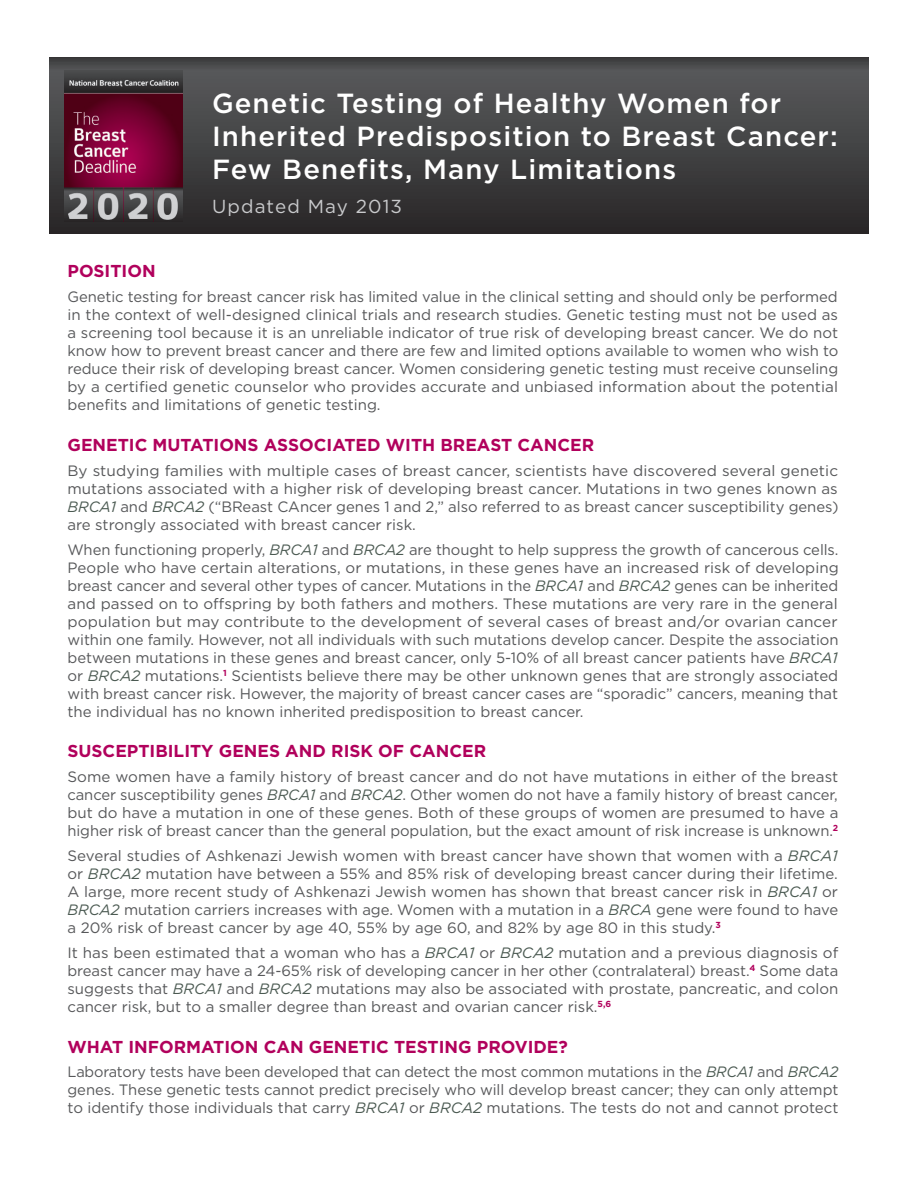
<style>
.page{position:relative;width:918px;height:1188px;background:#fff}
.page>*{position:absolute;margin:0;border:0;box-sizing:border-box;transform-origin:0 0}
.t1{font:500 27.6px/33.2px "Gotham";letter-spacing:.04em;color:#fff}
.t2{font:18.75px "Gotham";letter-spacing:.06em;color:#c9cacc}
.t3{font:700 17.25px "Gotham";color:#b1015c}
.t4{font:15px/18px "Gotham";color:#57585a;text-align:justify}
.s1{font-style:italic;color:#4b5a52}
</style>
<div class="page">
<svg style="left:50px;top:58px;width:818px;height:175px;background:#404041"></svg>
<img style="left:64px;top:71px;width:119px;height:150px">
<h1 class="t1" style="left:212px;top:86px;width:627px">Genetic Testing of Healthy Women for<br>Inherited Predisposition to Breast Cancer:<br>Few Benefits, Many Limitations</h1>
<p class="t2" style="left:212px;top:195px;width:192px">Updated May 2013</p>
<p class="t3" style="left:68px;top:260px;width:90px">POSITION</p>
<p class="t4" style="left:68px;top:287px;width:772px">Genetic testing for breast cancer risk has limited value in the clinical setting and should only be performed in the context of well-designed clinical trials and research studies. Genetic testing must not be used as a screening tool because it is an unreliable indicator of true risk of developing breast cancer. We do not know how to prevent breast cancer and there are few and limited options available to women who wish to reduce their risk of developing breast cancer. Women considering genetic testing must receive counseling by a certified genetic counselor who provides accurate and unbiased information about the potential benefits and limitations of genetic testing.</p>
<p class="t3" style="left:68px;top:433px;width:528px">GENETIC MUTATIONS ASSOCIATED WITH BREAST CANCER</p>
<p class="t4" style="left:68px;top:461px;width:773px">By studying families with multiple cases of breast cancer, scientists have discovered several genetic mutations associated with a higher risk of developing breast cancer. Mutations in two genes known as <span class="s1">BRCA1</span> and <span class="s1">BRCA2</span> (“BReast CAncer genes 1 and 2,” also referred to as breast cancer susceptibility genes) are strongly associated with breast cancer risk.</p>
<p class="t4" style="left:68px;top:540px;width:773px">When functioning properly, <span class="s1">BRCA1</span> and <span class="s1">BRCA2</span> are thought to help suppress the growth of cancerous cells.<br>People who have certain alterations, or mutations, in these genes have an increased risk of developing breast cancer and several other types of cancer. Mutations in the <span class="s1">BRCA1</span> and <span class="s1">BRCA2</span> genes can be inherited and passed on to offspring by both fathers and mothers. These mutations are very rare in the general population but may contribute to the development of several cases of breast and/or ovarian cancer within one family. However, not all individuals with such mutations develop cancer. Despite the association between mutations in these genes and breast cancer, only 5-10% of all breast cancer patients have <span class="s1">BRCA1 </span>or <span class="s1">BRCA2</span> mutations.<sup>1</sup> Scientists believe there may be other unknown genes that are strongly associated with breast cancer risk. However, the majority of breast cancer cases are “sporadic” cancers, meaning that the individual has no known inherited predisposition to breast cancer.</p>
<p class="t3" style="left:68px;top:740px;width:420px">SUSCEPTIBILITY GENES AND RISK OF CANCER</p>
<p class="t4" style="left:68px;top:768px;width:773px">Some women have a family history of breast cancer and do not have mutations in either of the breast cancer susceptibility genes <span class="s1">BRCA1</span> and <span class="s1">BRCA2</span>. Other women do not have a family history of breast cancer, but do have a mutation in one of these genes. Both of these groups of women are presumed to have a higher risk of breast cancer than the general population, but the exact amount of risk increase is unknown.<sup>2</sup></p>
<p class="t4" style="left:68px;top:846px;width:772px">Several studies of Ashkenazi Jewish women with breast cancer have shown that women with a <span class="s1">BRCA1 </span>or <span class="s1">BRCA2</span> mutation have between a 55% and 85% risk of developing breast cancer during their lifetime.<br>A large, more recent study of Ashkenazi Jewish women has shown that breast cancer risk in <span class="s1">BRCA1</span> or <span class="s1">BRCA2</span> mutation carriers increases with age. Women with a mutation in a <span class="s1">BRCA</span> gene were found to have a 20% risk of breast cancer by age 40, 55% by age 60, and 82% by age 80 in this study.<sup>3</sup></p>
<p class="t4" style="left:68px;top:943px;width:772px">It has been estimated that a woman who has a <span class="s1">BRCA1</span> or <span class="s1">BRCA2</span> mutation and a previous diagnosis of breast cancer may have a 24-65% risk of developing cancer in her other (contralateral) breast.<sup>4</sup> Some data suggests that <span class="s1">BRCA1</span> and <span class="s1">BRCA2</span> mutations may also be associated with prostate, pancreatic, and colon cancer risk, but to a smaller degree than breast and ovarian cancer risk.<sup>5,6</sup></p>
<p class="t3" style="left:68px;top:1035px;width:502px">WHAT I NFORMATION CAN GENETIC TESTING PROVIDE?</p>
<p class="t4" style="left:68px;top:1063px;width:772px">Laboratory tests have been developed that can detect the most common mutations in the <span class="s1">BRCA1</span> and <span class="s1">BRCA2 </span>genes. These genetic tests cannot predict precisely who will develop breast cancer; they can only attempt to identify those individuals that carry <span class="s1">BRCA1</span> or <span class="s1">BRCA2</span> mutations. The tests do not and cannot protect</p>
</div>
